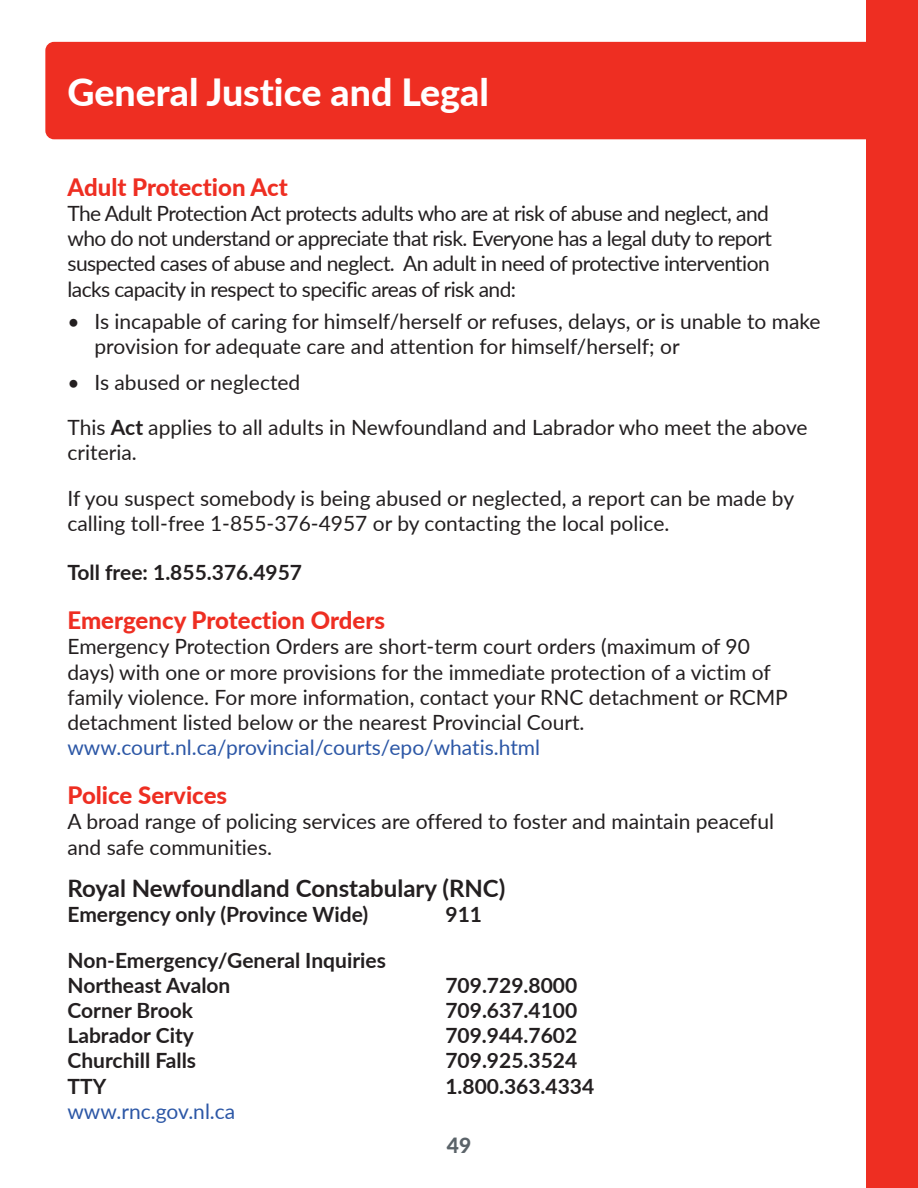
<style>
.page{position:relative;width:918px;height:1188px;background:#fff}
.page>*{position:absolute;margin:0;border:0;box-sizing:border-box;transform-origin:0 0}
.Header_2{font:800 37.5px "Lato";color:#fff}
.Sub_Header_Red{font:800 24px "Lato";color:#ee2e22}
.Body_Text_Bold{font:700 24px "Lato";color:#231f20}
.Body_Text{font:800 24px "Lato";color:#ee2e22}
.Body_Text-2{font:21px/25.2px "Lato";color:#231f20}
.Body_Text-3{font:21px/25.2px "Lato";letter-spacing:-.03em;color:#231f20}
.Phone_Number_Bold{font:700 21px "Lato";color:#231f20}
.Body_Text-4{font:21px "Lato";color:#2c57a6}
.Sub_Header_Red-2{font:700 21px "Lato";color:#231f20}
.Phone_Number_Bold-2{font:21px "Lato";color:#2c57a6}
.t1{font:800 21px "Lato";color:#5b6369}
.s1{font-weight:700}
</style>
<div class="page">
<div style="left:45px;top:42px;width:822px;height:97px;background:#ee2e22"></div>
<div style="left:867px;top:0;width:51px;height:1188px;background:#ee2e22"></div>
<p class="Header_2" style="left:68px;top:64px;width:423px">General Justice and Legal</p>
<p class="Body_Text" style="left:68px;top:169px;width:222px">Adult Protection Act</p>
<p class="Body_Text-3" style="left:68px;top:200px;width:706px">The Adult Protection Act protects adults who are at risk of abuse and neglect, and who do not understand or appreciate that risk. Everyone has a legal duty to report suspected cases of abuse and neglect. An adult in need of protective intervention lacks capacity in respect to specific areas of risk and:</p>
<p class="Body_Text-2" style="left:94px;top:307px;width:728px;text-indent:-27px">• Is incapable of caring for himself/herself or refuses, delays, or is unable to make provision for adequate care and attention for himself/herself; or</p>
<p class="Body_Text-2" style="left:68px;top:369px;width:234px">• Is abused or neglected</p>
<p class="Body_Text-2" style="left:68px;top:414px;width:742px">This <span class="s1">Act</span> applies to all adults in Newfoundland and Labrador who meet the above criteria.</p>
<p class="Body_Text-2" style="left:68px;top:485px;width:728px">If you suspect somebody is being abused or neglected, a report can be made by calling toll-free 1-855-376-4957 or by contacting the local police.</p>
<h3 class="Sub_Header_Red-2" style="left:68px;top:557px;width:236px">Toll free: 1.855.376.4957</h3>
<h3 class="Sub_Header_Red" style="left:68px;top:603px;width:319px">Emergency Protection Orders</h3>
<p class="Body_Text-2" style="left:68px;top:633px;width:722px">Emergency Protection Orders are short-term court orders (maximum of 90 days) with one or more provisions for the immediate protection of a victim of family violence. For more information, contact your RNC detachment or RCMP detachment listed below or the nearest Provincial Court.</p>
<p class="Body_Text-4" style="left:68px;top:732px;width:474px">www.court.nl.ca/provincial/courts/epo/whatis.html</p>
<h3 class="Sub_Header_Red" style="left:68px;top:778px;width:161px">Police Services</h3>
<p class="Body_Text-2" style="left:68px;top:808px;width:708px">A broad range of policing services are offered to foster and maintain peaceful and safe communities.</p>
<p class="Body_Text_Bold" style="left:68px;top:870px;width:439px">Royal Newfoundland Constabulary (RNC)</p>
<p class="Phone_Number_Bold" style="left:68px;top:899px;width:302px">Emergency only (Province Wide)</p>
<p class="Phone_Number_Bold" style="left:446px;top:899px;width:38px">911</p>
<p class="Phone_Number_Bold" style="left:68px;top:944px;width:320px">Non-Emergency/General Inquiries</p>
<p class="Phone_Number_Bold" style="left:68px;top:970px;width:165px">Northeast Avalon</p>
<p class="Phone_Number_Bold" style="left:445px;top:970px;width:133px">709.729.8000</p>
<p class="Phone_Number_Bold" style="left:68px;top:995px;width:127px">Corner Brook</p>
<p class="Phone_Number_Bold" style="left:445px;top:995px;width:133px">709.637.4100</p>
<p class="Phone_Number_Bold" style="left:68px;top:1020px;width:128px">Labrador City</p>
<p class="Phone_Number_Bold" style="left:445px;top:1020px;width:133px">709.944.7602</p>
<p class="Phone_Number_Bold" style="left:68px;top:1045px;width:130px">Churchill Falls</p>
<p class="Phone_Number_Bold" style="left:445px;top:1045px;width:133px">709.925.3524</p>
<p class="Phone_Number_Bold" style="left:68px;top:1070px;width:40px">TTY</p>
<p class="Phone_Number_Bold" style="left:445px;top:1070px;width:150px">1.800.363.4334</p>
<p class="Phone_Number_Bold-2" style="left:68px;top:1096px;width:169px">www.rnc.gov.nl.ca</p>
<p class="t1" style="left:447px;top:1130px;width:26px">49</p>
</div>
